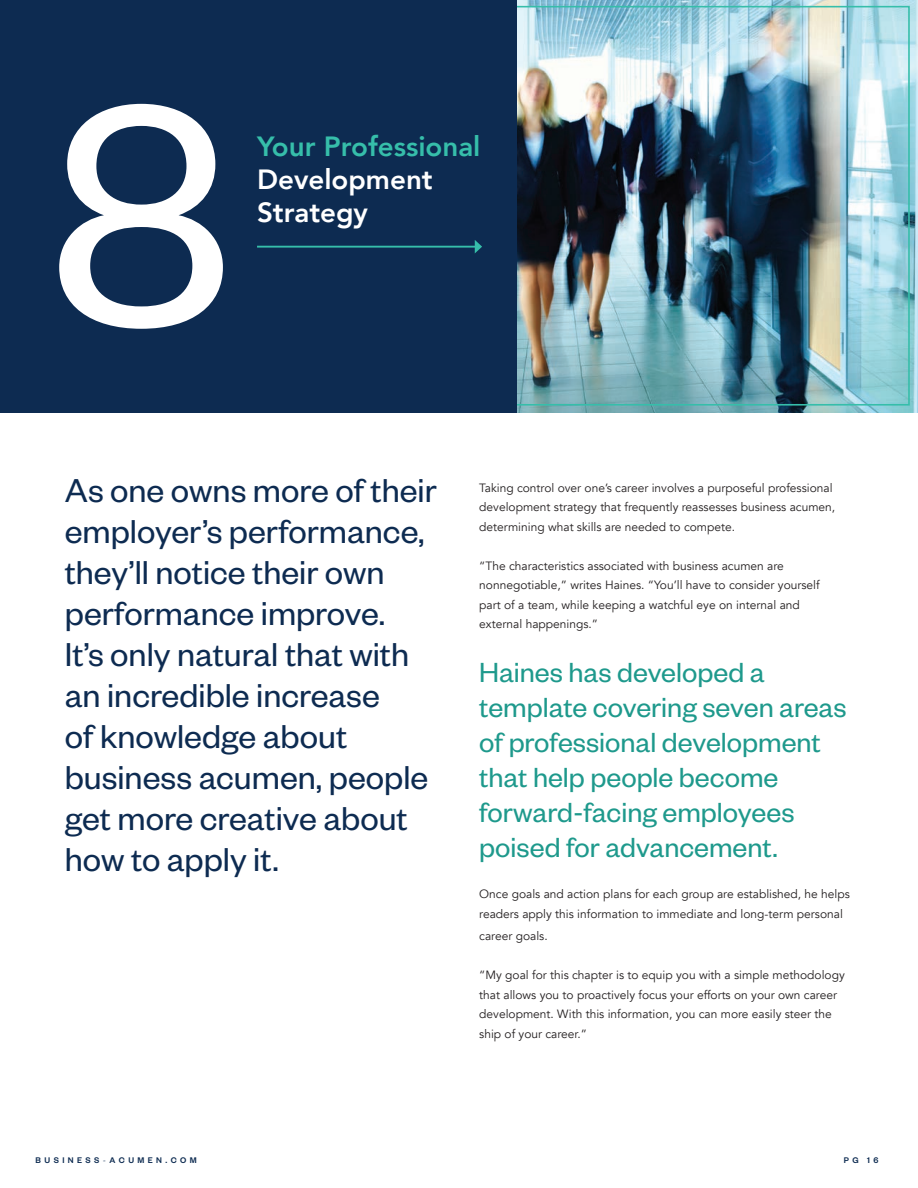
<style>
.page{position:relative;width:918px;height:1188px;background:#fff}
.page>*{position:absolute;margin:0;border:0;box-sizing:border-box;transform-origin:0 0}
.t1{font:343.95px "Founders Grotesk";color:#fff}
.t2{font:36.3px/41px "Founders Grotesk";color:#0d2b51}
.t3{font:30.3px/35px "Founders Grotesk";color:#1e998c}
.t4{font:800 27.75px/33px "Avenir";color:#fff}
.t5{font:800 27.75px "Avenir";color:#36beaa}
.t6{font:12px/19.5px "Avenir";color:#231f20}
.t7{font:500 9px "Founders Grotesk";letter-spacing:.38em;color:#0d2b51}
.s1{font-family:"Minion Pro";font-weight:400}
</style>
<div class="page">
<img style="left:516px;top:0;width:402px;height:413px">
<div style="left:0;top:0;width:516px;height:413px;background:#0d2b51"></div>
<hr style="left:257px;top:246px;width:219px;height:2px;background:#36beaa">
<svg style="left:475px;top:240px;width:7px;height:13px"></svg>
<h1 class="t1" style="left:51px;top:4px;width:183px">8</h1>
<h3 class="t5" style="left:257px;top:125px;width:225px">Your Professional</h3>
<h3 class="t4" style="left:257px;top:163px;width:177px">Development<br>Strategy</h3>
<h2 class="t2" style="left:65px;top:469px;width:373px">As one owns more of their employer’s performance, they’ll notice their own performance improve.<br>It’s only natural that with an incredible increase<br>of knowledge about business acumen, people get more creative about how to apply it.</h2>
<p class="t6" style="left:479px;top:478px;width:358px">Taking control over one’s career involves a purposeful professional development strategy that frequently reassesses business acumen, determining what skills are needed to compete.</p>
<p class="t6" style="left:479px;top:556px;width:342px">“The characteristics associated with business acumen are nonnegotiable,” writes Haines. “You’ll have to consider yourself part of a team, while keeping a watchful eye on internal and external happenings.”</p>
<h3 class="t3" style="left:479px;top:654px;width:369px">Haines has developed a template covering seven areas of professional development that help people become forward-facing employees poised for advancement.</h3>
<p class="t6" style="left:479px;top:885px;width:372px">Once goals and action plans for each group are established, he helps readers apply this information to immediate and long-term personal</p>
<p class="t6" style="left:479px;top:927px;width:70px">career goals.</p>
<p class="t6" style="left:479px;top:966px;width:367px">“My goal for this chapter is to equip you with a simple methodology that allows you to proactively focus your efforts on your own career development. With this information, you can more easily steer the ship of your career.”</p>
<p class="t7" style="left:36px;top:1154px;width:163px">BUSINESS<span class="s1">-</span>ACUMEN.COM</p>
<p class="t7" style="left:844px;top:1154px;width:36px">PG 16</p>
</div>
